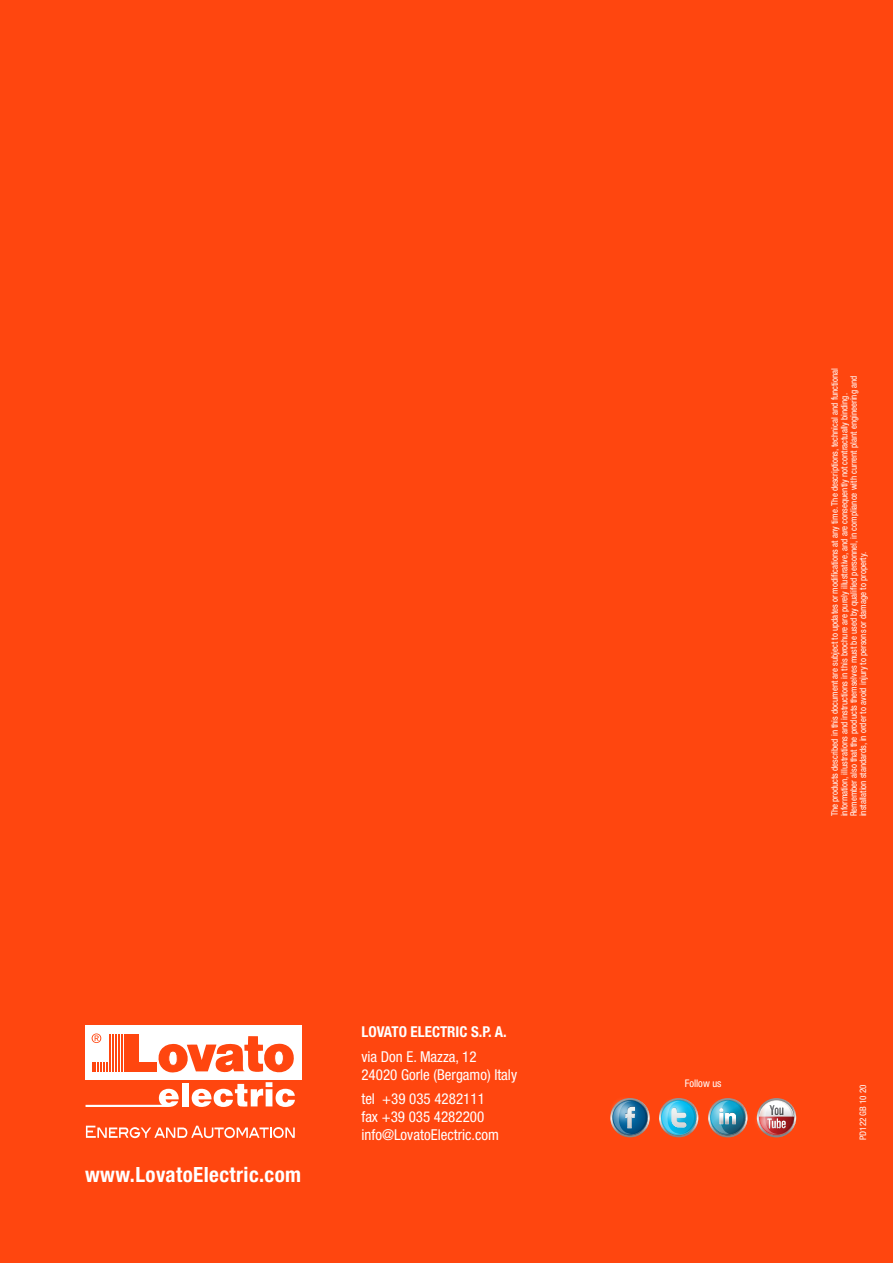
<style>
.page{position:relative;width:893px;height:1263px;background:#ff460f}
.page>*{position:absolute;margin:0;border:0;box-sizing:border-box;transform-origin:0 0}
.t1{font:700 condensed 21px "Helvetica Neue LT";letter-spacing:.02em;color:#fff}
.t2{font:condensed 15px/18px "Helvetica Neue LT";color:#fff}
.t3{font:700 condensed 15px "Helvetica Neue LT";color:#fff}
.t4{font:condensed 10.5px "Helvetica Neue LT";color:#fff}
.t5{font:condensed 9px/9.4px "Helvetica Neue LT";color:#fff}
</style>
<div class="page">
<div style="left:85px;top:1025px;width:216px;height:54px;background:#fff"></div>
<svg style="left:159px;top:1089px;width:20px;height:18px"></svg>
<div style="left:182px;top:1083px;width:7px;height:23px;background:#fff"></div>
<svg style="left:192px;top:1082px;width:103px;height:25px"></svg>
<hr style="left:86px;top:1105px;width:83px;height:2px;background:#fff">
<svg style="left:92px;top:1062px;width:16px;height:9px"></svg>
<hr style="left:109px;top:1033px;width:2px;height:38px;background:#ff460f">
<hr style="left:112px;top:1033px;width:2px;height:38px;background:#ff460f">
<hr style="left:115px;top:1033px;width:2px;height:38px;background:#ff460f">
<hr style="left:118px;top:1033px;width:2px;height:38px;background:#ff460f">
<hr style="left:121px;top:1033px;width:2px;height:38px;background:#ff460f">
<div style="left:124px;top:1033px;width:15px;height:38px;background:#ff460f"></div>
<div style="left:124px;top:1062px;width:33px;height:9px;background:#ff460f"></div>
<svg style="left:92px;top:1033px;width:9px;height:10px"></svg>
<svg style="left:158px;top:1036px;width:136px;height:37px"></svg>
<svg style="left:86px;top:1126px;width:209px;height:12px"></svg>
<svg style="left:708px;top:1098px;width:37px;height:39px"></svg>
<img style="left:745px;top:1108px;width:35px;height:30px">
<svg style="left:757px;top:1098px;width:39px;height:39px"></svg>
<svg style="left:659px;top:1098px;width:39px;height:39px"></svg>
<svg style="left:610px;top:1098px;width:40px;height:39px"></svg>
<p class="t5" style="left:830px;top:816px;width:450px;rotate:-90deg">The products described in this document are subject to updates or modifications at any time. The descriptions, technical and functional information, illustrations and instructions in this brochure are purely illustrative, and are consequently not contractually binding.<br>Remember also that the products themselves must be used by qualified personnel, in compliance with current plant engineering and installation standards, in order to avoid injury to persons or damage to property.</p>
<h1 class="t1" style="left:85px;top:1162px;width:218px">www.LovatoElectric.com</h1>
<h2 class="t3" style="left:361px;top:1023px;width:147px">LOVATO ELECTRIC S.P. A.</h2>
<h2 class="t2" style="left:361px;top:1047px;width:157px">via Don E. Mazza, 12<br>24020 Gorle (Bergamo) Italy</h2>
<h2 class="t2" style="left:361px;top:1090px;width:139px">tel +39 035 4282111 fax +39 035 4282200 info@LovatoElectric.com</h2>
<p class="t5" style="left:858px;top:1140px;width:57px;rotate:-90deg">PD122 GB 10 20</p>
<p class="t4" style="left:685px;top:1077px;width:38px">Follow us</p>
</div>
